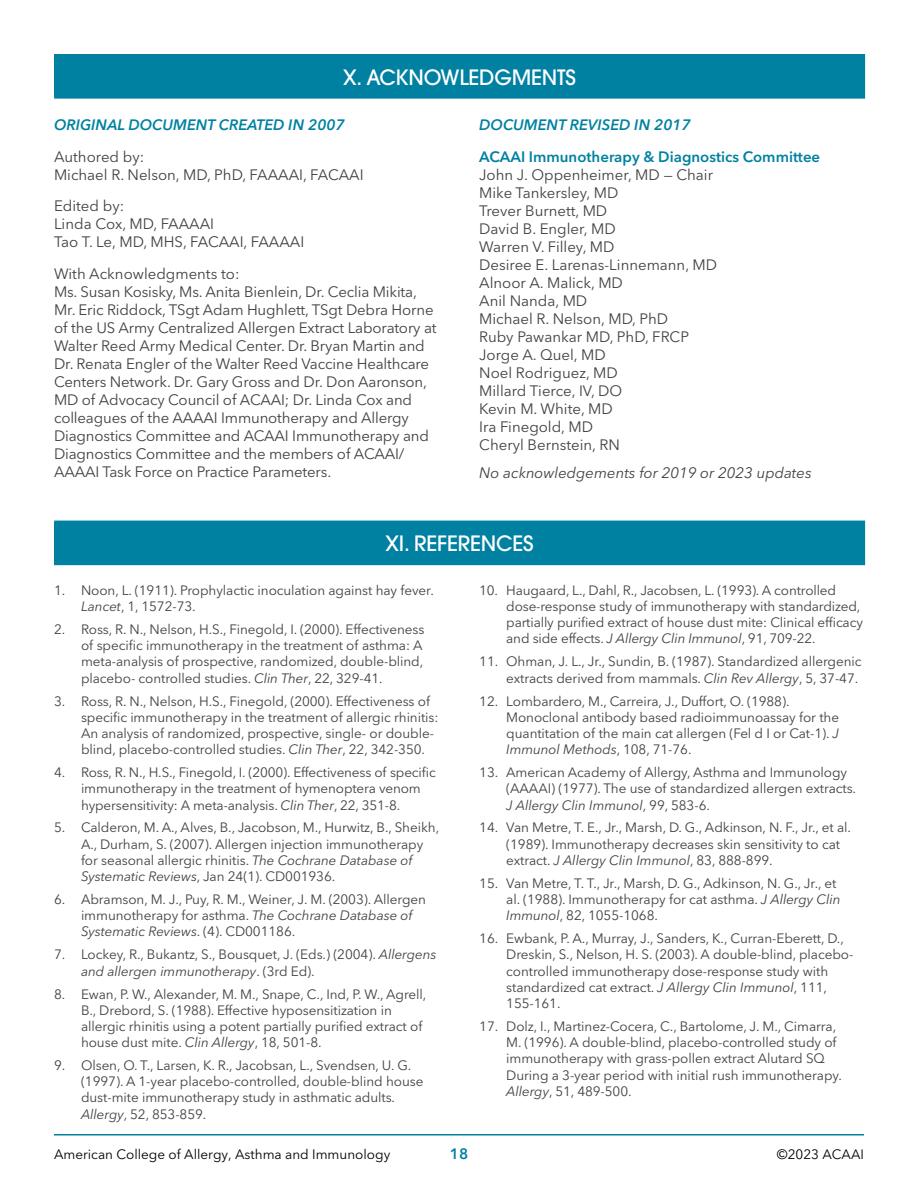
<style>
.page{position:relative;width:918px;height:1188px;background:#fff}
.page>*{position:absolute;margin:0;border:0;box-sizing:border-box;transform-origin:0 0}
.t1{font:500 21px "ITC Avant Garde Std";letter-spacing:-.01em;color:#fff}
.t2{font:15px/18px "Avenir Next LT Pro";letter-spacing:-.01em;color:#414042}
.t3{font:italic 600 15px "Avenir Next LT Pro";color:#0081a2}
.t4{font:600 15px "Avenir Next LT Pro";color:#0081a2}
.t5{font:italic 15px "Avenir Next LT Pro";color:#414042}
.t6{font:13.5px/16.2px "Avenir Next LT Pro";letter-spacing:-.005em;color:#414042}
.t7{font:13.5px "Avenir Next LT Pro";color:#000}
.s1{font-style:italic}
</style>
<div class="page">
<hr style="left:54px;top:1134px;width:810px;height:2px;background:#0081a2">
<div style="left:55px;top:521px;width:810px;height:44px;background:#0081a2"></div>
<hr style="left:54px;top:521px;width:811px;height:1px;background:#0081a2">
<hr style="left:54px;top:522px;width:1px;height:42px;background:#0081a2">
<hr style="left:54px;top:564px;width:811px;height:1px;background:#0081a2">
<div style="left:55px;top:55px;width:810px;height:43px;background:#0081a2"></div>
<hr style="left:54px;top:54px;width:811px;height:1px;background:#0081a2">
<hr style="left:54px;top:55px;width:1px;height:42px;background:#0081a2">
<hr style="left:54px;top:97px;width:811px;height:2px;background:#0081a2">
<h1 class="t1" style="left:343px;top:63px;width:234px">X. ACKNOWLEDGMENTS</h1>
<p class="t3" style="left:54px;top:116px;width:292px">ORIGINAL DOCUMENT CREATED IN 2007</p>
<p class="t2" style="left:54px;top:147px;width:311px">Authored by:<br>Michael R. Nelson, MD, PhD, FAAAAI, FACAAI</p>
<p class="t2" style="left:54px;top:197px;width:252px">Edited by:<br>Linda Cox, MD, FAAAAI<br>Tao T. Le, MD, MHS, FACAAI, FAAAAI</p>
<p class="t2" style="left:54px;top:264px;width:384px">With Acknowledgments to:<br>Ms. Susan Kosisky, Ms. Anita Bienlein, Dr. Ceclia Mikita, Mr. Eric Riddock, TSgt Adam Hughlett, TSgt Debra Horne of the US Army Centralized Allergen Extract Laboratory at Walter Reed Army Medical Center. Dr. Bryan Martin and Dr. Renata Engler of the Walter Reed Vaccine Healthcare Centers Network. Dr. Gary Gross and Dr. Don Aaronson, MD of Advocacy Council of ACAAI; Dr. Linda Cox and colleagues of the AAAAI Immunotherapy and Allergy Diagnostics Committee and ACAAI Immunotherapy and Diagnostics Committee and the members of ACAAI/ AAAAI Task Force on Practice Parameters.</p>
<p class="t3" style="left:479px;top:116px;width:213px">DOCUMENT REVISED IN 2017</p>
<p class="t4" style="left:479px;top:147px;width:342px">ACAAI Immunotherapy &amp; Diagnostics Committee</p>
<p class="t2" style="left:479px;top:165px;width:239px">John J. Oppenheimer, MD — Chair<br>Mike Tankersley, MD<br>Trever Burnett, MD<br>David B. Engler, MD<br>Warren V. Filley, MD<br>Desiree E. Larenas-Linnemann, MD<br>Alnoor A. Malick, MD<br>Anil Nanda, MD<br>Michael R. Nelson, MD, PhD<br>Ruby Pawankar MD, PhD, FRCP<br>Jorge A. Quel, MD<br>Noel Rodriguez, MD<br>Millard Tierce, IV, DO<br>Kevin M. White, MD<br>Ira Finegold, MD<br>Cheryl Bernstein, RN</p>
<p class="t5" style="left:479px;top:464px;width:334px">No acknowledgements for 2019 or 2023 updates</p>
<h1 class="t1" style="left:386px;top:530px;width:149px">XI. REFERENCES</h1>
<p class="t6" style="left:81px;top:582px;width:354px;text-indent:-27px">1. Noon, L. (1911). Prophylactic inoculation against hay fever.<br><span class="s1">Lancet</span>, 1, 1572-73.</p>
<p class="t6" style="left:81px;top:621px;width:345px;text-indent:-27px">2. Ross, R. N., Nelson, H.S., Finegold, I. (2000). Effectiveness of specific immunotherapy in the treatment of asthma: A meta-analysis of prospective, randomized, double-blind, placebo- controlled studies. <span class="s1">Clin Ther</span>, 22, 329-41.</p>
<p class="t6" style="left:81px;top:693px;width:359px;text-indent:-27px">3. Ross, R. N., Nelson, H.S., Finegold, (2000). Effectiveness of specific immunotherapy in the treatment of allergic rhinitis:<br>An analysis of randomized, prospective, single- or double&shy;blind, placebo-controlled studies. <span class="s1">Clin Ther</span>, 22, 342-350.</p>
<p class="t6" style="left:81px;top:764px;width:356px;text-indent:-27px">4. Ross, R. N., H.S., Finegold, I. (2000). Effectiveness of specific immunotherapy in the treatment of hymenoptera venom hypersensitivity: A meta-analysis. <span class="s1">Clin Ther</span>, 22, 351-8.</p>
<p class="t6" style="left:81px;top:820px;width:360px;text-indent:-27px">5. Calderon, M. A., Alves, B., Jacobson, M., Hurwitz, B., Sheikh, A., Durham, S. (2007). Allergen injection immunotherapy for seasonal allergic rhinitis. <span class="s1">The Cochrane Database of Systematic Reviews</span>, Jan 24(1). CD001936.</p>
<p class="t6" style="left:81px;top:891px;width:347px;text-indent:-27px">6. Abramson, M. J., Puy, R. M., Weiner, J. M. (2003). Allergen immunotherapy for asthma. <span class="s1">The Cochrane Database of<br>Systematic Reviews</span>. (4). CD001186.</p>
<p class="t6" style="left:81px;top:947px;width:357px;text-indent:-27px">7. Lockey, R., Bukantz, S., Bousquet, J. (Eds.) (2004). <span class="s1">Allergens and allergen immunotherapy</span>. (3rd Ed).</p>
<p class="t6" style="left:81px;top:986px;width:347px;text-indent:-27px">8. Ewan, P. W., Alexander, M. M., Snape, C., Ind, P. W., Agrell, B., Drebord, S. (1988). Effective hyposensitization in allergic rhinitis using a potent partially purified extract of house dust mite. <span class="s1">Clin Allergy</span>, 18, 501-8.</p>
<p class="t6" style="left:81px;top:1057px;width:344px;text-indent:-27px">9. Olsen, O. T., Larsen, K. R., Jacobsan, L., Svendsen, U. G. (1997). A 1-year placebo-controlled, double-blind house dust-mite immunotherapy study in asthmatic adults.<br><span class="s1">Allergy</span>, 52, 853-859.</p>
<p class="t6" style="left:506px;top:582px;width:358px;text-indent:-27px">10. Haugaard, L., Dahl, R., Jacobsen, L. (1993). A controlled dose-response study of immunotherapy with standardized, partially purified extract of house dust mite: Clinical efficacy and side effects. <span class="s1">J Allergy Clin Immunol</span>, 91, 709-22.</p>
<p class="t6" style="left:479px;top:654px;width:384px;text-align:right">11. Ohman, J. L., Jr., Sundin, B. (1987). Standardized allergenic extracts derived from mammals. <span class="s1">Clin Rev Allergy</span>, 5, 37-47.</p>
<p class="t6" style="left:506px;top:693px;width:334px;text-indent:-27px">12. Lombardero, M., Carreira, J., Duffort, O. (1988).<br>Monoclonal antibody based radioimmunoassay for the quantitation of the main cat allergen (Fel d I or Cat-1). <span class="s1">J Immunol Methods</span>, 108, 71-76.</p>
<p class="t6" style="left:506px;top:764px;width:351px;text-indent:-27px">13. American Academy of Allergy, Asthma and Immunology (AAAAI) (1977). The use of standardized allergen extracts.<br><span class="s1">J Allergy Clin Immunol</span>, 99, 583-6.</p>
<p class="t6" style="left:506px;top:820px;width:346px;text-indent:-27px">14. Van Metre, T. E., Jr., Marsh, D. G., Adkinson, N. F., Jr., et al. (1989). Immunotherapy decreases skin sensitivity to cat extract. <span class="s1">J Allergy Clin Immunol</span>, 83, 888-899.</p>
<p class="t6" style="left:506px;top:875px;width:336px;text-indent:-27px">15. Van Metre, T. T., Jr., Marsh, D. G., Adkinson, N. G., Jr., et al. (1988). Immunotherapy for cat asthma. <span class="s1">J Allergy Clin<br>Immunol</span>, 82, 1055-1068.</p>
<p class="t6" style="left:506px;top:930px;width:349px;text-indent:-27px">16. Ewbank, P. A., Murray, J., Sanders, K., Curran-Eberett, D., Dreskin, S., Nelson, H. S. (2003). A double-blind, placebo&shy;controlled immunotherapy dose-response study with standardized cat extract. <span class="s1">J Allergy Clin Immunol</span>, 111, 155-161.</p>
<p class="t6" style="left:506px;top:1018px;width:337px;text-indent:-27px">17. Dolz, I., Martinez-Cocera, C., Bartolome, J. M., Cimarra, M. (1996). A double-blind, placebo-controlled study of immunotherapy with grass-pollen extract Alutard SQ During a 3-year period with initial rush immunotherapy.<br><span class="s1">Allergy</span>, 51, 489-500.</p>
<p class="t7" style="left:54px;top:1146px;width:338px">American College of Allergy, Asthma and Immunology</p>
<p class="t4" style="left:450px;top:1144px;width:20px">18</p>
<p class="t7" style="left:777px;top:1146px;width:89px">©2023 ACAAI</p>
</div>
